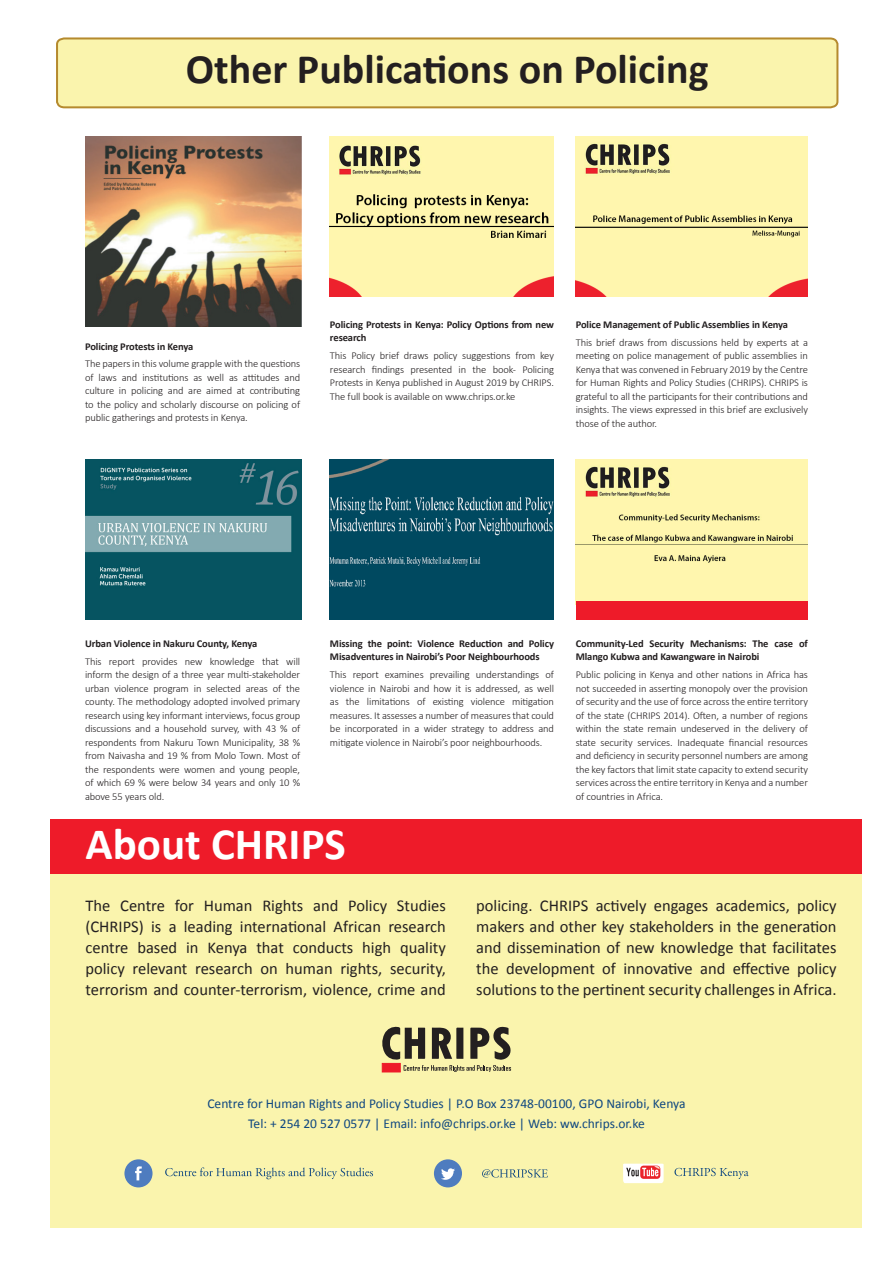
<style>
.page{position:relative;width:893px;height:1263px;background:#fff}
.page>*{position:absolute;margin:0;border:0;box-sizing:border-box;transform-origin:0 0}
.subhead{font:700 45px "Calibri";color:#fff}
.subhead-2{font:700 42px "Calibri";color:#231f20}
.body_text{font:16.5px/21px "Calibri";color:#231f20;text-align:justify}
.body_text-2{font:13.5px "Calibri";color:#0f4780}
.books_back{font:300 10.5px/13.5px "Calibri";letter-spacing:-.01em;color:#231f20;text-align:justify}
.books_back-2{font:700 10.5px/13.5px "Calibri";letter-spacing:-.01em;color:#231f20}
</style>
<div class="page">
<div style="left:50px;top:864px;width:812px;height:364px;background:#faf4ad"></div>
<div style="left:50px;top:819px;width:812px;height:54px;background:#ee1b29"></div>
<svg style="left:381px;top:1026px;width:131px;height:46px"></svg>
<svg style="left:56px;top:37px;width:783px;height:72px"></svg>
<img style="left:330px;top:137px;width:224px;height:160px">
<img style="left:330px;top:460px;width:224px;height:160px">
<img style="left:576px;top:137px;width:232px;height:160px">
<svg style="left:674px;top:1168px;width:75px;height:11px"></svg>
<svg style="left:623px;top:1164px;width:41px;height:19px"></svg>
<svg style="left:165px;top:1167px;width:208px;height:12px"></svg>
<div style="left:124px;top:1159px;width:29px;height:28px;background:#4e7cbf;border-radius:50%"></div>
<svg style="left:135px;top:1166px;width:7px;height:14px"></svg>
<svg style="left:482px;top:1169px;width:66px;height:8px"></svg>
<div style="left:434px;top:1159px;width:28px;height:28px;background:#4e7cbf;border-radius:50%"></div>
<svg style="left:441px;top:1168px;width:14px;height:12px"></svg>
<img style="left:85px;top:137px;width:217px;height:189px">
<img style="left:85px;top:460px;width:217px;height:160px">
<img style="left:576px;top:460px;width:232px;height:144px">
<div style="left:576px;top:601px;width:231px;height:19px;background:#ee1b29"></div>
<p class="subhead-2" style="left:186px;top:43px;width:524px">Other Publications on Policing</p>
<p class="books_back-2" style="left:85px;top:339px;width:110px">Policing Protests in Kenya</p>
<p class="books_back" style="left:85px;top:357px;width:217px">The papers in this volume grapple with the questions of laws and institutions as well as attitudes and culture in policing and are aimed at contributing to the policy and scholarly discourse on policing of public gatherings and protests in Kenya.</p>
<p class="books_back-2" style="left:330px;top:317px;width:226px">Policing Protests in Kenya: Policy Options from new research</p>
<p class="books_back" style="left:330px;top:349px;width:226px">This Policy brief draws policy suggestions from key research findings presented in the book- Policing Protests in Kenya published in August 2019 by CHRIPS.<br>The full book is available on www.chrips.or.ke</p>
<p class="books_back-2" style="left:576px;top:317px;width:214px">Police Management of Public Assemblies in Kenya</p>
<p class="books_back" style="left:576px;top:335px;width:234px">This brief draws from discussions held by experts at a meeting on police management of public assemblies in Kenya that was convened in February 2019 by the Centre for Human Rights and Policy Studies (CHRIPS). CHRIPS is grateful to all the participants for their contributions and insights. The views expressed in this brief are exclusively those of the author.</p>
<p class="books_back-2" style="left:85px;top:636px;width:174px">Urban Violence in Nakuru County, Kenya</p>
<p class="books_back" style="left:85px;top:654px;width:217px">This report provides new knowledge that will inform the design of a three year multi-stakeholder urban violence program in selected areas of the county. The methodology adopted involved primary research using key informant interviews, focus group discussions and a household survey, with 43 % of respondents from Nakuru Town Municipality, 38 % from Naivasha and 19 % from Molo Town. Most of the respondents were women and young people, of which 69 % were below 34 years and only 10 % above 55 years old.</p>
<p class="books_back-2" style="left:330px;top:636px;width:226px">Missing the point: Violence Reduction and Policy<br>Misadventures in Nairobi’s Poor Neighbourhoods</p>
<p class="books_back" style="left:330px;top:668px;width:226px">This report examines prevailing understandings of violence in Nairobi and how it is addressed, as well as the limitations of existing violence mitigation measures. It assesses a number of measures that could be incorporated in a wider strategy to address and mitigate violence in Nairobi’s poor neighbourhoods.</p>
<p class="subhead" style="left:86px;top:816px;width:262px">About CHRIPS</p>
<p class="books_back-2" style="left:576px;top:636px;width:234px">Community-Led Security Mechanisms: The case of<br>Mlango Kubwa and Kawangware in Nairobi</p>
<p class="books_back" style="left:576px;top:668px;width:234px">Public policing in Kenya and other nations in Africa has not succeeded in asserting monopoly over the provision of security and the use of force across the entire territory of the state (CHRIPS 2014). Often, a number of regions within the state remain undeserved in the delivery of state security services. Inadequate financial resources and deficiency in security personnel numbers are among the key factors that limit state capacity to extend security services across the entire territory in Kenya and a number of countries in Africa.</p>
<p class="body_text" style="left:86px;top:894px;width:362px">The Centre for Human Rights and Policy Studies (CHRIPS) is a leading international African research centre based in Kenya that conducts high quality policy relevant research on human rights, security, terrorism and counter-terrorism, violence, crime and</p>
<p class="body_text" style="left:476px;top:894px;width:362px">policing. CHRIPS actively engages academics, policy makers and other key stakeholders in the generation and dissemination of new knowledge that facilitates the development of innovative and effective policy solutions to the pertinent security challenges in Africa.</p>
<p class="body_text-2" style="left:207px;top:1095px;width:480px">Centre for Human Rights and Policy Studies | P.O Box 23748-00100, GPO Nairobi, Kenya</p>
<p class="body_text-2" style="left:248px;top:1115px;width:398px">Tel: + 254 20 527 0577 | Email: info@chrips.or.ke | Web: ww.chrips.or.ke</p>
</div>
